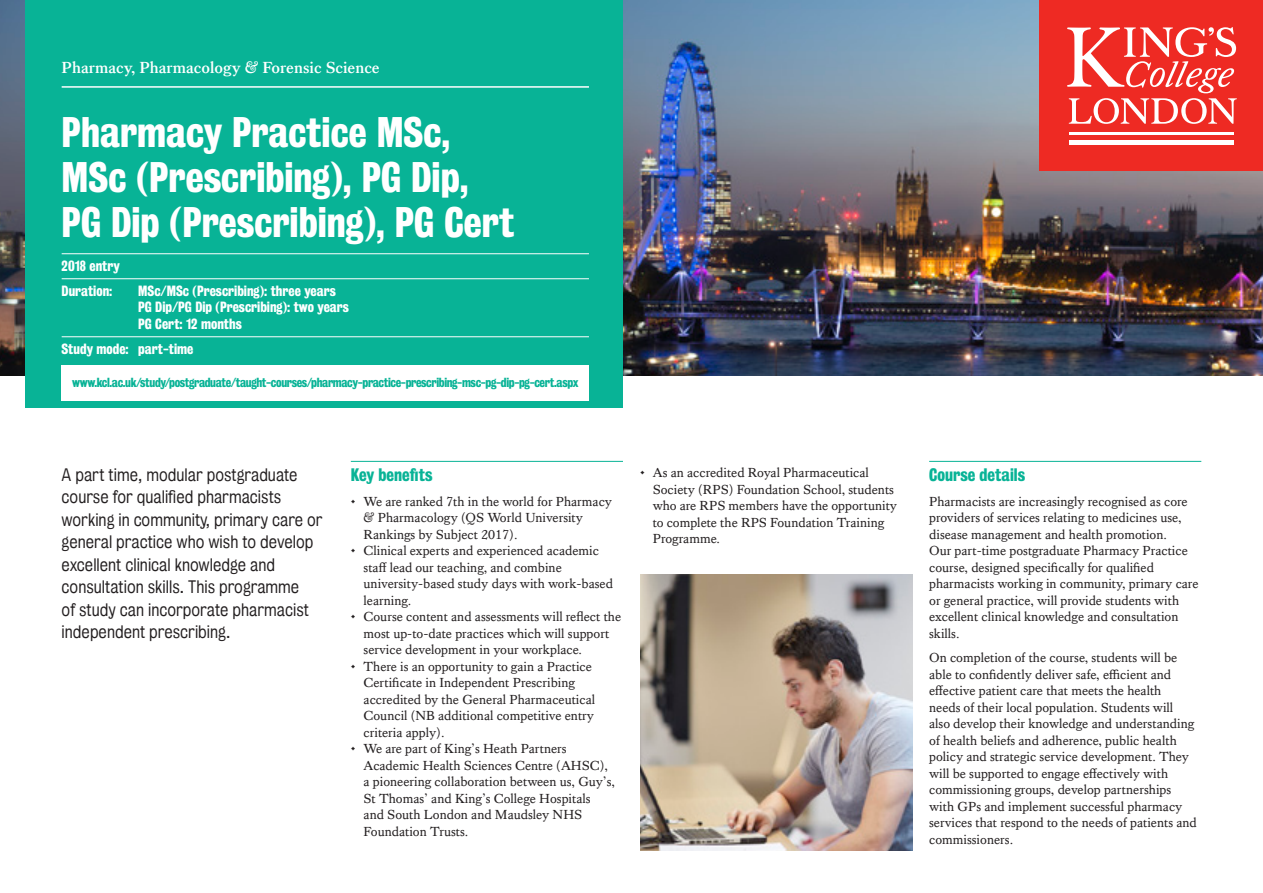
<style>
.page{position:relative;width:1263px;height:893px;background:#fff}
.page>*{position:absolute;margin:0;border:0;box-sizing:border-box;transform-origin:0 0}
.t1{font:39px/45px "Kings Bureau Grot Three Seven";color:#fff}
.Overview{font:16.5px/22.5px "Kings Bureau Grot Five One";color:#231f20}
.Portfolio{font:700 16.5px "Kings Caslon Text";color:#fff}
.Heading_1{font:16.5px "Kings Bureau Grot Three Seven";color:#08b396}
.t2{font:13.5px/16.5px "Kings Caslon Text";color:#231f20}
.Course_details{font:13.5px/16.5px "Kings Bureau Grot Three Seven";color:#fff}
.Course_link_button{font:12px "Kings Bureau Grot Three Seven";letter-spacing:-.03em;color:#08b396}
</style>
<div class="page">
<img style="left:623px;top:0;width:640px;height:375px">
<img style="left:0;top:0;width:26px;height:375px">
<div style="left:1040px;top:0;width:223px;height:170px;background:#ee2a23"></div>
<hr style="left:1069px;top:133px;width:164px;height:2px;background:#fff">
<div style="left:1069px;top:140px;width:164px;height:5px;background:#fff"></div>
<svg style="left:1067px;top:27px;width:170px;height:97px"></svg>
<div style="left:26px;top:0;width:597px;height:408px;background:#08b396"></div>
<hr style="left:351px;top:461px;width:272px;height:1px;background:#08b396">
<hr style="left:929px;top:461px;width:272px;height:1px;background:#08b396">
<hr style="left:62px;top:86px;width:527px;height:2px;background:#fff">
<hr style="left:62px;top:253px;width:527px;height:1px;background:#fff">
<hr style="left:62px;top:278px;width:527px;height:1px;background:#fff">
<hr style="left:62px;top:336px;width:527px;height:1px;background:#fff">
<div style="left:62px;top:365px;width:527px;height:36px;background:#fff"></div>
<img style="left:640px;top:574px;width:272px;height:276px">
<p class="Portfolio" style="left:62px;top:58px;width:320px">Pharmacy, Pharmacology &amp; Forensic Science</p>
<p class="t1" style="left:62px;top:110px;width:454px">Pharmacy Practice MSc,<br>MSc (Prescribing), PG Dip,<br>PG Dip (Prescribing), PG Cert</p>
<p class="Course_details" style="left:62px;top:258px;width:60px">2018 entry</p>
<p class="Course_details" style="left:62px;top:283px;width:52px">Duration:</p>
<p class="Course_details" style="left:138px;top:283px;width:212px">MSc/MSc (Prescribing): three years<br>PG Dip/PG Dip (Prescribing): two years<br>PG Cert: 12 months</p>
<p class="Course_details" style="left:62px;top:341px;width:133px">Study mode: part-time</p>
<p class="Course_link_button" style="left:72px;top:376px;width:508px">www.kcl.ac.uk/study/postgraduate/taught-courses/pharmacy-practice-prescribing-msc-pg-dip-pg-cert.aspx</p>
<p class="Overview" style="left:62px;top:464px;width:263px">A part time, modular postgraduate course for qualified pharmacists working in community, primary care or general practice who wish to develop excellent clinical knowledge and consultation skills. This programme<br>of study can incorporate pharmacist independent prescribing.</p>
<p class="Heading_1" style="left:351px;top:465px;width:83px">Key benefits</p>
<p class="t2" style="left:364px;top:493px;width:250px;text-indent:-13px">• We are ranked 7th in the world for Pharmacy &amp; Pharmacology (QS World University<br>Rankings by Subject 2017).</p>
<p class="t2" style="left:364px;top:542px;width:251px;text-indent:-13px">• Clinical experts and experienced academic staff lead our teaching, and combine university-based study days with work-based learning.</p>
<p class="t2" style="left:364px;top:608px;width:259px;text-indent:-13px">• Course content and assessments will reflect the most up-to-date practices which will support service development in your workplace.</p>
<p class="t2" style="left:364px;top:658px;width:233px;text-indent:-13px">• There is an opportunity to gain a Practice Certificate in Independent Prescribing accredited by the General Pharmaceutical Council (NB additional competitive entry criteria apply).</p>
<p class="t2" style="left:364px;top:740px;width:253px;text-indent:-13px">• We are part of King’s Heath Partners Academic Health Sciences Centre (AHSC), a pioneering collaboration between us, Guy’s, St Thomas’ and King’s College Hospitals<br>and South London and Maudsley NHS Foundation Trusts.</p>
<p class="t2" style="left:653px;top:465px;width:246px;text-indent:-13px">• As an accredited Royal Pharmaceutical Society (RPS) Foundation School, students who are RPS members have the opportunity to complete the RPS Foundation Training Programme.</p>
<p class="Heading_1" style="left:929px;top:465px;width:98px">Course details</p>
<p class="t2" style="left:929px;top:493px;width:271px">Pharmacists are increasingly recognised as core providers of services relating to medicines use, disease management and health promotion.<br>Our part-time postgraduate Pharmacy Practice course, designed specifically for qualified pharmacists working in community, primary care or general practice, will provide students with excellent clinical knowledge and consultation skills.</p>
<p class="t2" style="left:929px;top:650px;width:269px">On completion of the course, students will be able to confidently deliver safe, efficient and effective patient care that meets the health<br>needs of their local population. Students will also develop their knowledge and understanding of health beliefs and adherence, public health policy and strategic service development. They will be supported to engage effectively with commissioning groups, develop partnerships with GPs and implement successful pharmacy services that respond to the needs of patients and commissioners.</p>
</div>
